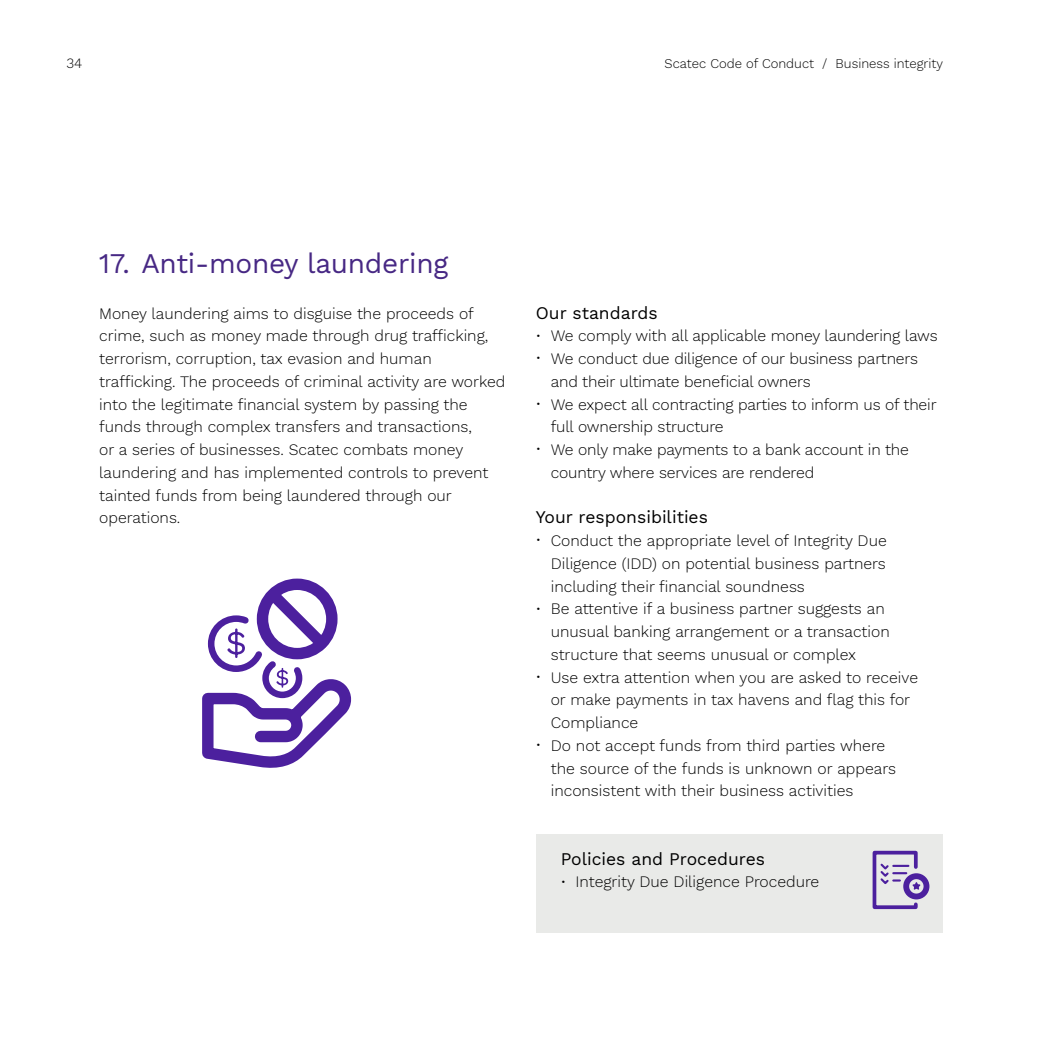
<style>
.page{position:relative;width:1042px;height:1042px;background:#fff}
.page>*{position:absolute;margin:0;border:0;box-sizing:border-box;transform-origin:0 0}
.t1{font:28px "Work Sans";letter-spacing:-.01em;color:#472884}
.t2{font:17.5px "Work Sans";color:#000}
.t3{font:300 15.75px/22.8px "Work Sans";color:#000}
.t4{font:300 14px "Work Sans";color:#000}
.t5{font:300 13.12px "Work Sans";color:#000}
.s1{font-size:12.25px}
</style>
<div class="page">
<div style="left:536px;top:834px;width:407px;height:99px;background:#e9eae8"></div>
<svg style="left:202px;top:578px;width:150px;height:186px"></svg>
<div style="left:903px;top:873px;width:26px;height:26px;border:6px solid #4c209e;border-radius:50%"></div>
<svg style="left:872px;top:850px;width:50px;height:60px"></svg>
<hr style="left:1041px;top:0;width:1px;height:1042px;background:#e9eae8">
<p class="t4" style="left:66px;top:53px;width:17px">34</p>
<p class="t5" style="left:664px;top:54px;width:280px">Scatec Code of Conduct / Business integrity</p>
<h1 class="t1" style="left:99px;top:242px;width:351px">17. Anti-money laundering</h1>
<p class="t3" style="left:99px;top:301px;width:408px">Money laundering aims to disguise the proceeds of crime, such as money made through drug trafficking, terrorism, corruption, tax evasion and human trafficking. The proceeds of criminal activity are worked into the legitimate financial system by passing the funds through complex transfers and transactions,<br>or a series of businesses. Scatec combats money laundering and has implemented controls to prevent tainted funds from being laundered through our operations.</p>
<p class="t2" style="left:536px;top:299px;width:123px">Our standards</p>
<p class="t3" style="left:536px;top:324px;width:403px"><span class="s1">•</span> We comply with all applicable money laundering laws</p>
<p class="t3" style="left:551px;top:347px;width:369px;text-indent:-15px"><span class="s1">•</span> We conduct due diligence of our business partners and their ultimate beneficial owners</p>
<p class="t3" style="left:551px;top:392px;width:387px;text-indent:-15px"><span class="s1">•</span> We expect all contracting parties to inform us of their full ownership structure</p>
<p class="t3" style="left:551px;top:438px;width:360px;text-indent:-15px"><span class="s1">•</span> We only make payments to a bank account in the country where services are rendered</p>
<p class="t2" style="left:536px;top:504px;width:174px">Your responsibilities</p>
<p class="t3" style="left:551px;top:529px;width:337px;text-align:justify;text-indent:-15px"><span class="s1">•</span> Conduct the appropriate level of Integrity Due Diligence (IDD) on potential business partners including their financial soundness</p>
<p class="t3" style="left:551px;top:597px;width:340px;text-indent:-15px"><span class="s1">•</span> Be attentive if a business partner suggests an unusual banking arrangement or a transaction structure that seems unusual or complex</p>
<p class="t3" style="left:551px;top:665px;width:369px;text-indent:-15px"><span class="s1">•</span> Use extra attention when you are asked to receive or make payments in tax havens and flag this for<br>Compliance</p>
<p class="t3" style="left:551px;top:733px;width:347px;text-indent:-15px"><span class="s1">•</span> Do not accept funds from third parties where the source of the funds is unknown or appears inconsistent with their business activities</p>
<p class="t2" style="left:561px;top:845px;width:206px">Policies and Procedures</p>
<p class="t3" style="left:561px;top:870px;width:260px"><span class="s1">•</span> Integrity Due Diligence Procedure</p>
</div>
